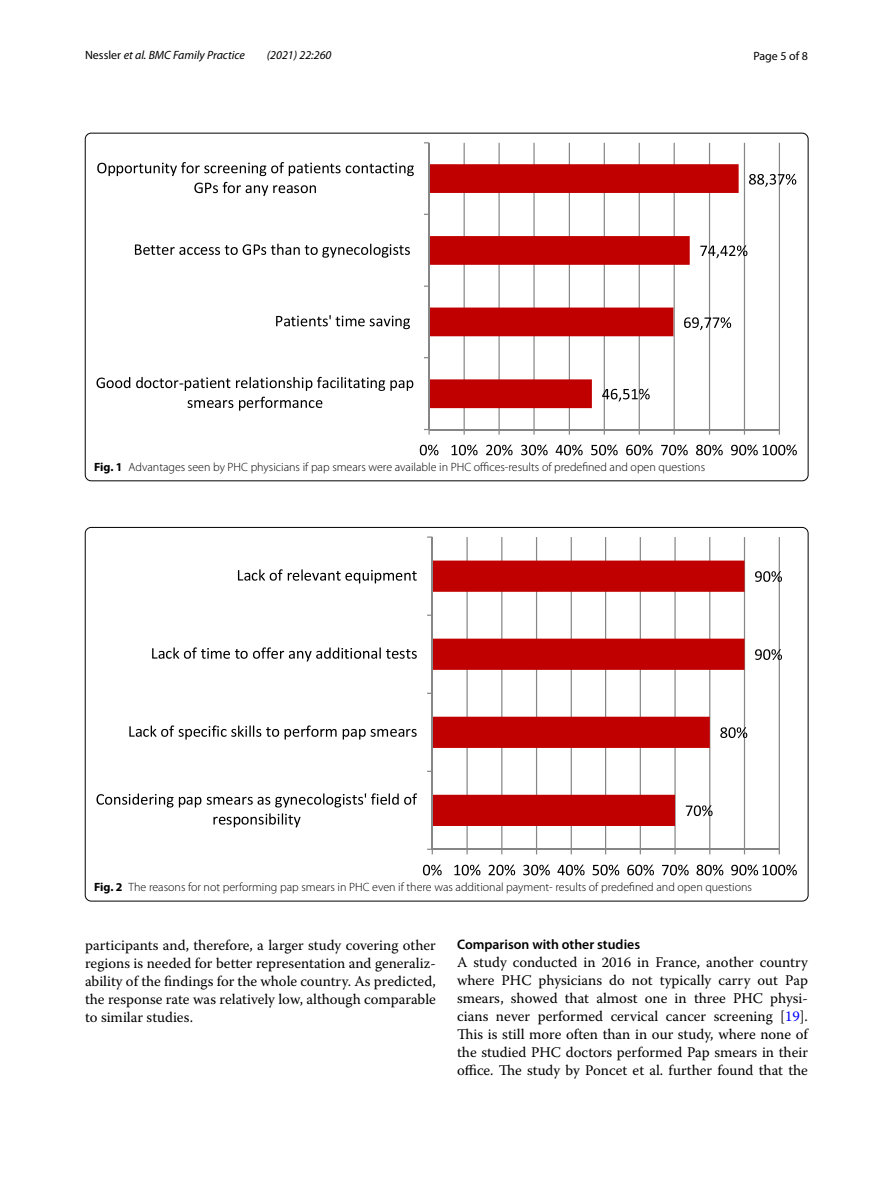
<style>
.page{position:relative;width:893px;height:1187px;background:#fff}
.page>*{position:absolute;margin:0;border:0;box-sizing:border-box;transform-origin:0 0}
.t1{font:14.7px/18px "Warnock Pro";color:#000;text-align:justify}
.t2{font:600 13.8px "Myriad Pro";color:#000}
.t3{font:300 12px "Myriad Pro";color:#000}
.t4{font:italic 12px "Myriad Pro";color:#000}
.t5{font:12px "Myriad Pro";color:#000}
.s1{font-style:normal}
.s2{font-weight:700}
.s3{color:#00f}
</style>
<div class="page">
<hr style="left:464px;top:143px;width:1px;height:286px;background:#868686">
<hr style="left:498px;top:143px;width:2px;height:286px;background:#868686">
<hr style="left:533px;top:143px;width:2px;height:286px;background:#868686">
<hr style="left:569px;top:143px;width:1px;height:286px;background:#868686">
<hr style="left:604px;top:143px;width:1px;height:286px;background:#868686">
<hr style="left:639px;top:143px;width:1px;height:286px;background:#868686">
<hr style="left:674px;top:143px;width:1px;height:286px;background:#868686">
<hr style="left:709px;top:143px;width:1px;height:286px;background:#868686">
<hr style="left:744px;top:143px;width:1px;height:286px;background:#868686">
<hr style="left:779px;top:143px;width:1px;height:286px;background:#868686">
<svg style="left:430px;top:164px;width:309px;height:244px"></svg>
<hr style="left:429px;top:429px;width:350px;height:1px;background:#868686">
<hr style="left:428px;top:143px;width:2px;height:286px;background:#868686">
<svg style="left:424px;top:429px;width:6px;height:5px"></svg>
<svg style="left:602px;top:388px;width:48px;height:13px"></svg>
<svg style="left:684px;top:317px;width:47px;height:13px"></svg>
<svg style="left:700px;top:245px;width:47px;height:13px"></svg>
<svg style="left:749px;top:174px;width:47px;height:13px"></svg>
<svg style="left:420px;top:444px;width:18px;height:11px"></svg>
<svg style="left:452px;top:444px;width:26px;height:11px"></svg>
<svg style="left:486px;top:444px;width:27px;height:11px"></svg>
<svg style="left:521px;top:444px;width:27px;height:11px"></svg>
<svg style="left:556px;top:444px;width:27px;height:11px"></svg>
<svg style="left:591px;top:444px;width:27px;height:11px"></svg>
<svg style="left:626px;top:444px;width:27px;height:11px"></svg>
<svg style="left:661px;top:444px;width:27px;height:11px"></svg>
<svg style="left:696px;top:444px;width:27px;height:11px"></svg>
<svg style="left:731px;top:444px;width:66px;height:11px"></svg>
<svg style="left:96px;top:377px;width:317px;height:33px"></svg>
<svg style="left:276px;top:315px;width:134px;height:14px"></svg>
<svg style="left:135px;top:244px;width:275px;height:14px"></svg>
<svg style="left:97px;top:162px;width:317px;height:14px"></svg>
<svg style="left:194px;top:182px;width:122px;height:14px"></svg>
<hr style="left:779px;top:537px;width:1px;height:312px;background:#868686">
<hr style="left:744px;top:537px;width:1px;height:312px;background:#868686">
<hr style="left:709px;top:537px;width:1px;height:312px;background:#868686">
<hr style="left:674px;top:537px;width:2px;height:312px;background:#868686">
<hr style="left:640px;top:537px;width:1px;height:312px;background:#868686">
<hr style="left:605px;top:537px;width:1px;height:312px;background:#868686">
<hr style="left:571px;top:537px;width:1px;height:312px;background:#868686">
<hr style="left:536px;top:537px;width:1px;height:312px;background:#868686">
<hr style="left:501px;top:537px;width:1px;height:312px;background:#868686">
<hr style="left:466px;top:537px;width:2px;height:312px;background:#868686">
<svg style="left:433px;top:560px;width:311px;height:266px"></svg>
<hr style="left:432px;top:848px;width:347px;height:1px;background:#868686">
<hr style="left:432px;top:537px;width:1px;height:312px;background:#868686">
<svg style="left:427px;top:848px;width:6px;height:6px"></svg>
<svg style="left:686px;top:805px;width:27px;height:11px"></svg>
<svg style="left:720px;top:727px;width:27px;height:11px"></svg>
<svg style="left:755px;top:649px;width:27px;height:11px"></svg>
<svg style="left:755px;top:571px;width:27px;height:11px"></svg>
<svg style="left:423px;top:864px;width:19px;height:11px"></svg>
<svg style="left:454px;top:864px;width:26px;height:11px"></svg>
<svg style="left:489px;top:864px;width:26px;height:11px"></svg>
<svg style="left:523px;top:864px;width:27px;height:11px"></svg>
<svg style="left:557px;top:864px;width:28px;height:11px"></svg>
<svg style="left:593px;top:864px;width:26px;height:11px"></svg>
<svg style="left:627px;top:864px;width:27px;height:11px"></svg>
<svg style="left:662px;top:864px;width:27px;height:11px"></svg>
<svg style="left:696px;top:864px;width:27px;height:11px"></svg>
<svg style="left:731px;top:864px;width:66px;height:11px"></svg>
<svg style="left:96px;top:793px;width:321px;height:14px"></svg>
<svg style="left:213px;top:813px;width:88px;height:14px"></svg>
<svg style="left:129px;top:725px;width:288px;height:14px"></svg>
<svg style="left:152px;top:647px;width:265px;height:14px"></svg>
<svg style="left:238px;top:569px;width:179px;height:14px"></svg>
<p class="t4" style="left:85px;top:48px;width:161px"><span class="s1">Nessler</span> et al. BMC Family Practice</p>
<p class="t4" style="left:267px;top:48px;width:66px">(2021) 22:260</p>
<p class="t5" style="left:753px;top:48px;width:56px">Page 5 of 8</p>
<p class="t3" style="left:94px;top:460px;width:612px"><span class="s2">Fig. 1</span> Advantages seen by PHC physicians if pap smears were available in PHC offices-results of predefined and open questions</p>
<p class="t3" style="left:94px;top:880px;width:659px"><span class="s2">Fig. 2</span> The reasons for not performing pap smears in PHC even if there was additional payment- results of predefined and open questions</p>
<p class="t1" style="left:85px;top:935px;width:352px">participants and, therefore, a larger study covering other regions is needed for better representation and generaliz&shy;ability of the findings for the whole country. As predicted, the response rate was relatively low, although comparable to similar studies.</p>
<p class="t2" style="left:457px;top:935px;width:184px">Comparison with other studies</p>
<p class="t1" style="left:457px;top:953px;width:352px">A study conducted in 2016 in France, another country where PHC physicians do not typically carry out Pap smears, showed that almost one in three PHC physi&shy;cians never performed cervical cancer screening [<span class="s3">19</span>].<br>This is still more often than in our study, where none of the studied PHC doctors performed Pap smears in their office. The study by Poncet et al. further found that the</p>
</div>
